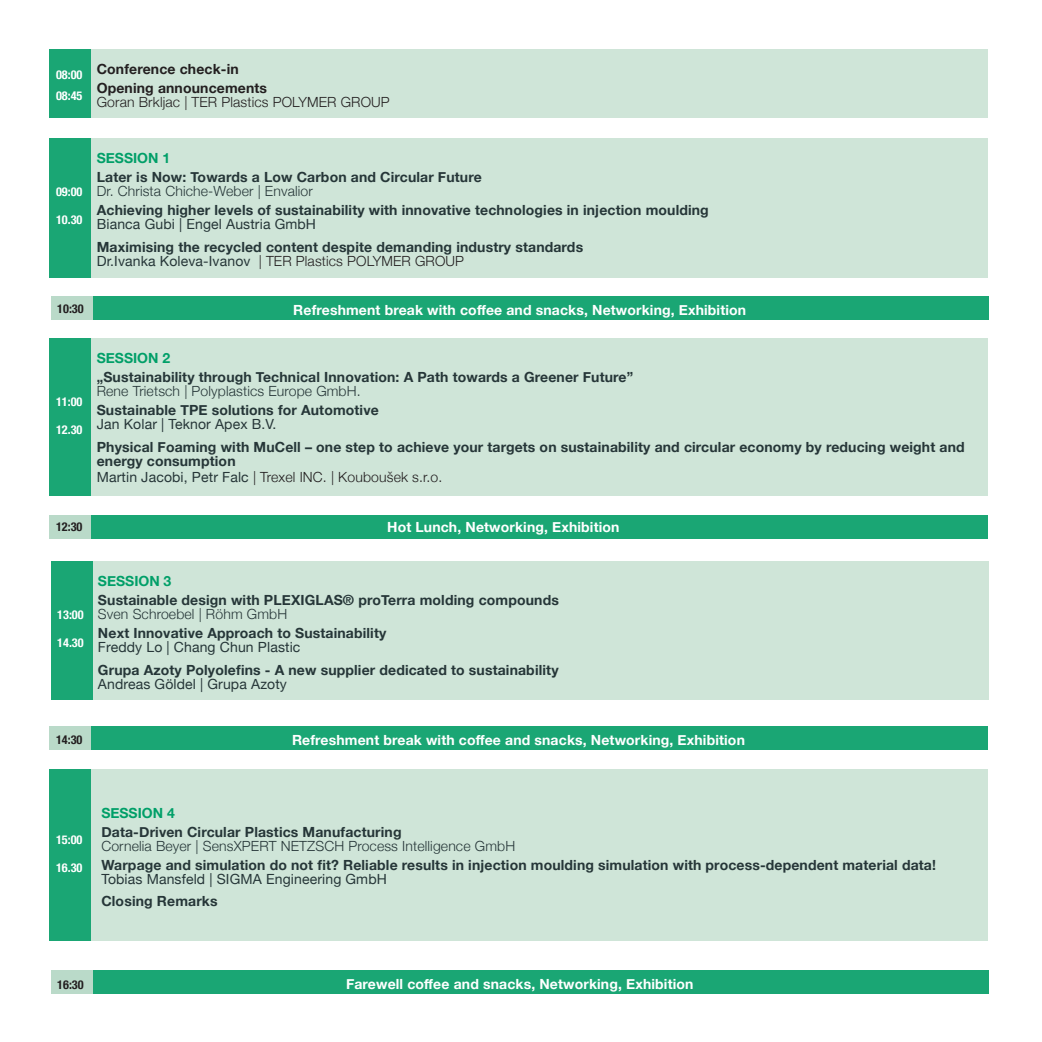
<style>
.page{position:relative;width:1042px;height:1042px;background:#fff}
.page>*{position:absolute;margin:0;border:0;box-sizing:border-box;transform-origin:0 0}
.t1{font:700 14px/14px "Helvetica Neue";letter-spacing:.01em;color:#263638}
.t2{font:700 14px "Helvetica Neue";letter-spacing:.01em;color:#fff}
.t3{font:300 14px "Helvetica Neue";letter-spacing:.01em;color:#263638}
.t4{font:14px "Helvetica Neue";letter-spacing:.01em;color:#263638}
.t5{font:300 14px "Helvetica Neue";letter-spacing:.01em;color:#231f20}
.t6{font:700 14px/18.9px "Helvetica Neue";letter-spacing:.01em;color:#231f20}
.t7{font:700 14px "Helvetica Neue";color:#009f68}
.t8{font:700 condensed 12.25px/21.3px "Helvetica Neue";color:#fff}
.t9{font:700 condensed 12.25px "Helvetica Neue";color:#231f20}
.s1{font-weight:400}
.s2{font-weight:300;color:#231f20}
.s3{font-weight:400;color:#263638}
</style>
<div class="page">
<div style="left:50px;top:49px;width:937px;height:69px;background:#cfe5d8"></div>
<div style="left:50px;top:49px;width:41px;height:69px;background:#1aa674"></div>
<div style="left:50px;top:138px;width:937px;height:139px;background:#cfe5d8"></div>
<div style="left:50px;top:138px;width:41px;height:139px;background:#1aa674"></div>
<div style="left:51px;top:296px;width:937px;height:23px;background:#1aa674"></div>
<div style="left:51px;top:296px;width:42px;height:23px;background:#badac9"></div>
<div style="left:50px;top:515px;width:937px;height:24px;background:#1aa674"></div>
<div style="left:50px;top:515px;width:41px;height:24px;background:#badac9"></div>
<div style="left:50px;top:338px;width:937px;height:158px;background:#cfe5d8"></div>
<div style="left:50px;top:338px;width:41px;height:158px;background:#1aa674"></div>
<div style="left:51px;top:561px;width:937px;height:139px;background:#cfe5d8"></div>
<div style="left:51px;top:561px;width:42px;height:139px;background:#1aa674"></div>
<div style="left:50px;top:726px;width:937px;height:24px;background:#1aa674"></div>
<div style="left:50px;top:726px;width:41px;height:24px;background:#badac9"></div>
<div style="left:50px;top:769px;width:937px;height:172px;background:#cfe5d8"></div>
<div style="left:50px;top:769px;width:41px;height:172px;background:#1aa674"></div>
<div style="left:51px;top:970px;width:937px;height:23px;background:#1aa674"></div>
<div style="left:51px;top:970px;width:42px;height:23px;background:#badac9"></div>
<p class="t8" style="left:56px;top:63px;width:28px">08:00<br>08:45</p>
<p class="t6" style="left:97px;top:60px;width:172px">Conference check-in<br>Opening announcements</p>
<p class="t5" style="left:97px;top:91px;width:294px">Goran Brkljac | TER Plastics POLYMER GROUP</p>
<p class="t8" style="left:56px;top:180px;width:28px">09:00</p>
<p class="t8" style="left:56px;top:208px;width:28px">10.30</p>
<p class="t7" style="left:97px;top:147px;width:75px">SESSION 1</p>
<p class="t1" style="left:97px;top:170px;width:386px">Later is Now: Towards a Low Carbon and Circular Future</p>
<p class="t3" style="left:97px;top:180px;width:218px">Dr. Christa Chiche-Weber | Envalior</p>
<p class="t1" style="left:97px;top:203px;width:613px">Achieving higher levels of sustainability with innovative technologies in injection moulding</p>
<p class="t4" style="left:97px;top:214px;width:221px">Bianca Gubi | Engel Austria GmbH</p>
<p class="t1" style="left:97px;top:240px;width:488px">Maximising the recycled content despite demanding industry standards<br><span class="s1">Dr.Ivanka Koleva-Ivanov</span> <span class="s2">| TER Plastics POLYMER GROUP</span></p>
<p class="t9" style="left:57px;top:299px;width:28px">10:30</p>
<p class="t2" style="left:293px;top:298px;width:454px">Refreshment break with coffee and snacks, Networking, Exhibition</p>
<p class="t8" style="left:56px;top:390px;width:28px">11:00</p>
<p class="t8" style="left:56px;top:418px;width:28px">12.30</p>
<p class="t7" style="left:97px;top:347px;width:75px">SESSION 2</p>
<p class="t1" style="left:97px;top:371px;width:538px">„Sustainability through Technical Innovation: A Path towards a Greener Future”</p>
<p class="t3" style="left:97px;top:380px;width:265px">Rene Trietsch | Polyplastics Europe GmbH.</p>
<p class="t1" style="left:97px;top:404px;width:284px">Sustainable TPE solutions for Automotive</p>
<p class="t4" style="left:97px;top:414px;width:181px">Jan Kolar | Teknor Apex B.V.</p>
<p class="t1" style="left:97px;top:440px;width:869px">Physical Foaming with MuCell – one step to achieve your targets on sustainability and circular economy by reducing weight and energy consumption</p>
<p class="t5" style="left:97px;top:465px;width:347px"><span class="s3">Martin Jacobi, Petr Falc</span> | Trexel INC. | Kouboušek s.r.o.</p>
<p class="t9" style="left:56px;top:517px;width:28px">12:30</p>
<p class="t2" style="left:387px;top:516px;width:234px">Hot Lunch, Networking, Exhibition</p>
<p class="t8" style="left:57px;top:603px;width:28px">13:00</p>
<p class="t8" style="left:57px;top:631px;width:28px">14.30</p>
<p class="t7" style="left:98px;top:570px;width:75px">SESSION 3</p>
<p class="t1" style="left:98px;top:593px;width:462px">Sustainable design with PLEXIGLAS® proTerra molding compounds</p>
<p class="t3" style="left:98px;top:603px;width:191px">Sven Schroebel | Röhm GmbH</p>
<p class="t1" style="left:98px;top:626px;width:290px">Next Innovative Approach to Sustainability</p>
<p class="t4" style="left:98px;top:637px;width:204px">Freddy Lo | Chang Chun Plastic</p>
<p class="t1" style="left:98px;top:663px;width:462px">Grupa Azoty Polyolefins - A new supplier dedicated to sustainability</p>
<p class="t4" style="left:98px;top:674px;width:190px">Andreas Göldel | Grupa Azoty</p>
<p class="t9" style="left:56px;top:729px;width:28px">14:30</p>
<p class="t2" style="left:292px;top:729px;width:454px">Refreshment break with coffee and snacks, Networking, Exhibition</p>
<p class="t8" style="left:56px;top:827px;width:28px">15:00</p>
<p class="t8" style="left:56px;top:855px;width:28px">16.30</p>
<p class="t7" style="left:101px;top:801px;width:75px">SESSION 4</p>
<p class="t1" style="left:101px;top:825px;width:302px">Data-Driven Circular Plastics Manufacturing</p>
<p class="t3" style="left:101px;top:834px;width:415px">Cornelia Beyer | SensXPERT NETZSCH Process Intelligence GmbH</p>
<p class="t1" style="left:101px;top:858px;width:836px">Warpage and simulation do not fit? Reliable results in injection moulding simulation with process-dependent material data!</p>
<p class="t4" style="left:101px;top:868px;width:287px">Tobias Mansfeld | SIGMA Engineering GmbH</p>
<p class="t1" style="left:101px;top:894px;width:118px">Closing Remarks</p>
<p class="t9" style="left:57px;top:974px;width:28px">16:30</p>
<p class="t2" style="left:346px;top:972px;width:349px">Farewell coffee and snacks, Networking, Exhibition</p>
</div>
